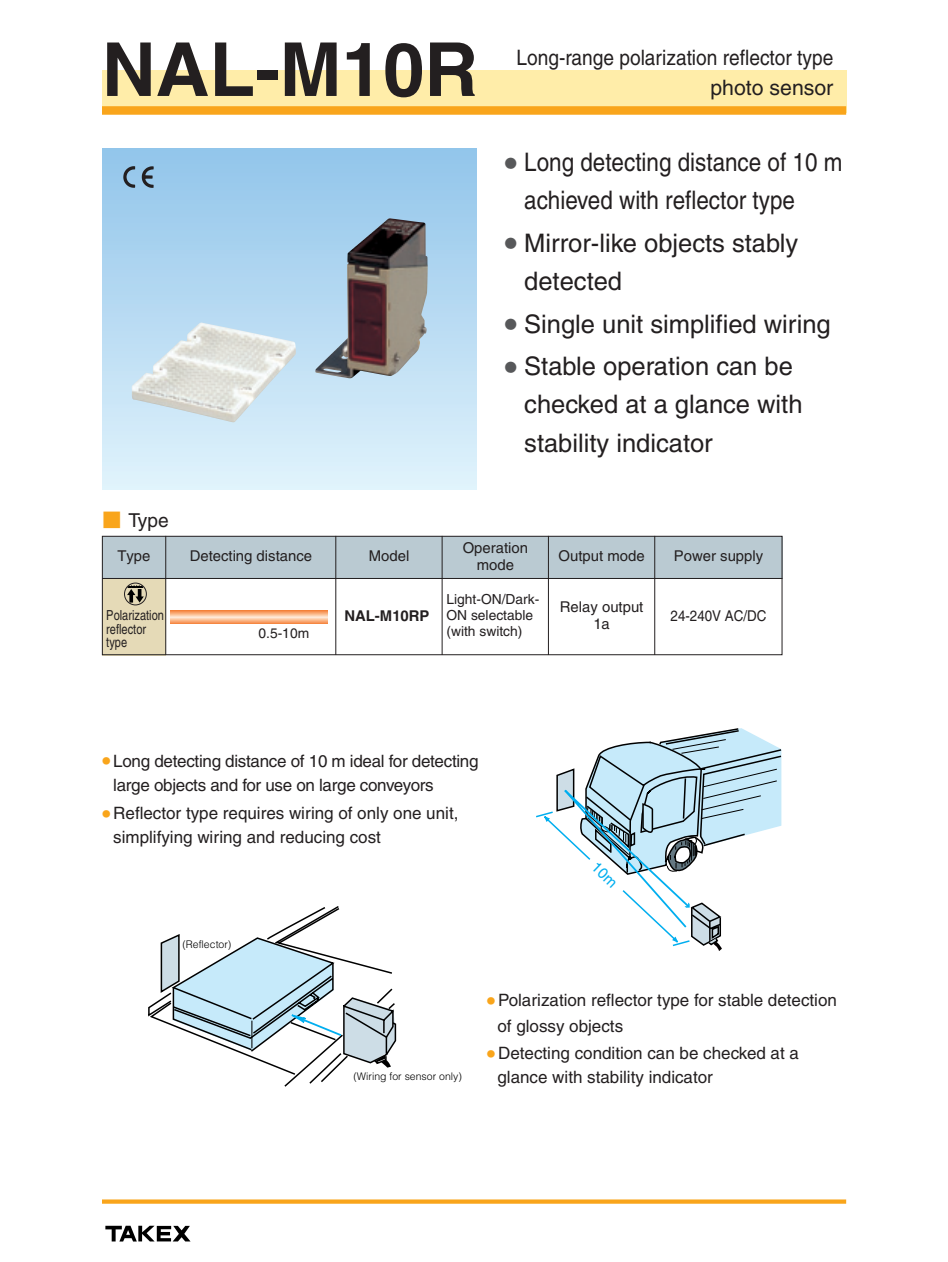
<style>
.page{position:relative;width:948px;height:1262px;background:#fff}
.page>*{position:absolute;margin:0;border:0;box-sizing:border-box;transform-origin:0 0}
.t1{font:700 74.4px "Helvetica";color:#231f20}
.t2{font:25.5px/38.2px "Helvetica";color:#231f20}
.t3{font:25.5px/38.2px "Helvetica";color:#231f20;scale:.88 1}
.t4{font:21.3px/29.7px "Helvetica";color:#231f20;text-align:right;scale:.9 1}
.t5{font:19.2px "Helvetica";color:#231f20}
.t6{font:16.95px/24.3px "Helvetica";color:#231f20}
.t7{font:14.85px/17px "Helvetica";color:#231f20;text-align:center}
.t8{font:14.85px "Helvetica";color:#231f20;scale:.9 1}
.t9{font:700 14.85px "Helvetica";color:#231f20}
.t10{font:13.8px/15.9px "Helvetica";color:#231f20}
.t11{font:13.8px/13.8px "Helvetica";color:#231f20;scale:.8 1}
.t12{font:300 10.5px "Helvetica";color:#000}
.s1{font-family:"Shin Go";font-weight:500;color:#f9a51b}
.s2{font-family:"Shin Go";font-weight:500;font-size:12.75px;color:#57585a}
.s3{font-family:"Shin Go";font-size:8.55px;color:#f9a51b}
</style>
<div class="page">
<svg style="left:105px;top:1225px;width:85px;height:16px"></svg>
<svg style="left:102px;top:1199px;width:744px;height:4px;background:#f9af35"></svg>
<div style="left:102px;top:536px;width:64px;height:119px;background:#e5dab7"></div>
<div style="left:102px;top:70px;width:744px;height:43px;background:#ffeda9"></div>
<div style="left:102px;top:106px;width:744px;height:9px;background:#f9a51b"></div>
<div style="left:102px;top:149px;width:374px;height:340px;background:linear-gradient(to bottom,#92c5ea,#e0f2fc)"></div>
<img style="left:315px;top:218px;width:113px;height:160px">
<img style="left:132px;top:322px;width:164px;height:100px">
<div style="left:102px;top:536px;width:680px;height:42px;background:#bacad2"></div>
<hr style="left:165px;top:536px;width:1px;height:119px;background:#231f20">
<hr style="left:335px;top:536px;width:1px;height:119px;background:#231f20">
<svg style="left:170px;top:610px;width:157px;height:13px;background:#f9b689"></svg>
<hr style="left:102px;top:578px;width:680px;height:1px;background:#231f20">
<hr style="left:442px;top:536px;width:1px;height:119px;background:#231f20">
<hr style="left:548px;top:536px;width:1px;height:119px;background:#231f20">
<hr style="left:654px;top:536px;width:1px;height:119px;background:#231f20">
<svg style="left:148px;top:906px;width:249px;height:181px"></svg>
<div style="left:102px;top:536px;width:680px;height:119px;border:1px solid #231f20"></div>
<svg style="left:127px;top:585px;width:17px;height:17px"></svg>
<div style="left:124px;top:583px;width:23px;height:22px;border:1px solid #231f20;border-radius:50%"></div>
<svg style="left:123px;top:166px;width:12px;height:22px"></svg>
<svg style="left:142px;top:166px;width:12px;height:22px"></svg>
<svg style="left:536px;top:728px;width:246px;height:223px"></svg>
<h1 class="t1" style="left:102px;top:43px;width:378px">NAL-M10R</h1>
<p class="t4" style="left:516px;top:45px;width:354px">Long-range polarization reflector type photo sensor</p>
<p class="t5" style="left:102px;top:513px;width:68px"><span class="s1">■</span> Type</p>
<p class="t7" style="left:117px;top:549px;width:35px">Type</p>
<p class="t11" style="left:106px;top:609px;width:74px">Polarization reflector type</p>
<p class="t7" style="left:190px;top:549px;width:124px">Detecting distance</p>
<p class="t10" style="left:259px;top:627px;width:52px">0.5-10m</p>
<h2 class="t3" style="left:524px;top:145px;width:363px;text-indent:-20px"><span class="s2">●</span> Long detecting distance of 10 m achieved with reflector type</h2>
<h2 class="t2" style="left:524px;top:226px;width:275px;text-indent:-20px"><span class="s2">●</span> Mirror-like objects stably detected</h2>
<h2 class="t2" style="left:505px;top:307px;width:328px"><span class="s2">●</span> Single unit simplified wiring</h2>
<h2 class="t2" style="left:524px;top:349px;width:280px;text-indent:-20px"><span class="s2">●</span> Stable operation can be checked at a glance with stability indicator</h2>
<p class="t7" style="left:463px;top:540px;width:67px">Operation mode</p>
<p class="t7" style="left:369px;top:549px;width:42px">Model</p>
<p class="t7" style="left:559px;top:549px;width:88px">Output mode</p>
<p class="t10" style="left:446px;top:593px;width:94px">Light-ON/Dark-<br>ON selectable (with switch)</p>
<p class="t9" style="left:344px;top:610px;width:87px">NAL-M10RP</p>
<p class="t7" style="left:560px;top:600px;width:85px">Relay output<br>1a</p>
<p class="t7" style="left:674px;top:549px;width:91px">Power supply</p>
<p class="t8" style="left:671px;top:610px;width:108px">24-240V AC/DC</p>
<p class="t6" style="left:113px;top:750px;width:367px;text-indent:-11px"><span class="s3">●</span> Long detecting distance of 10 m ideal for detecting large objects and for use on large conveyors</p>
<p class="t6" style="left:113px;top:802px;width:347px;text-indent:-11px"><span class="s3">●</span> Reflector type requires wiring of only one unit, simplifying wiring and reducing cost</p>
<p class="t12" style="left:182px;top:940px;width:51px">(Reflector)</p>
<p class="t12" style="left:353px;top:1072px;width:110px">(Wiring for sensor only)</p>
<p class="t6" style="left:497px;top:988px;width:341px;line-height:26.7px;text-indent:-11px"><span class="s3">●</span> Polarization reflector type for stable detection of glossy objects</p>
<p class="t6" style="left:497px;top:1042px;width:303px;text-indent:-11px"><span class="s3">●</span> Detecting condition can be checked at a glance with stability indicator</p>
</div>
